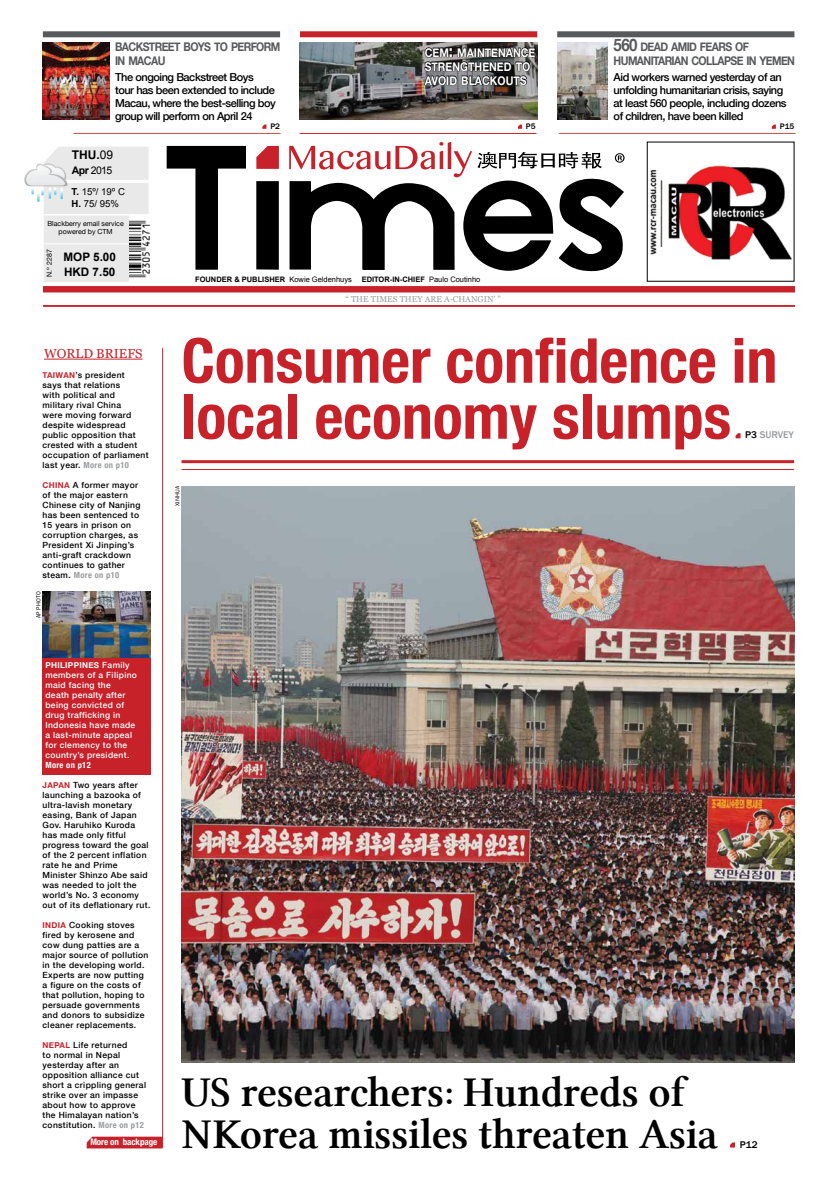
<style>
.page{position:relative;width:837px;height:1191px;background:#fff}
.page>*{position:absolute;margin:0;border:0;box-sizing:border-box;transform-origin:0 0}
.t1{font:700 condensed 62px/56px "Helvetica Neue";color:#c7212a}
.t2{font:43px/42px "Lin Libertine Z";letter-spacing:-.01em;color:#000}
.t3{font:13px "Georgia";color:#c7212a}
.t4{font:700 12px/14px "Helvetica Neue";letter-spacing:-.055em;color:#58595b;scale:.88 1}
.t5{font:700 12px/14px "Helvetica Neue";color:#fff;scale:.88 1}
.t6{font:700 12px "Arial";color:#000}
.t7{font:700 11.7px/15.3px "Arial";color:#000}
.t8{font:500 11px/13px "Helvetica Neue";letter-spacing:-.04em;color:#000}
.t9{font:10.5px "Arial";color:#000}
.t10{font:500 10px "Franklin Gothic";color:#999b9e}
.t11{font:500 10px "Franklin Gothic";color:#000}
.t12{font:9.6px/12.1px "Arial";color:#000}
.t13{font:700 condensed 9px "Helvetica Neue";letter-spacing:-.01em;color:#fff}
.t14{font:500 8.5px/10px "Helvetica Neue";letter-spacing:.04em;color:#000}
.t15{font:500 8.5px/10px "Helvetica Neue";letter-spacing:.04em;color:#fff}
.t16{font:8.5px "Georgia";color:#999b9e}
.t17{font:700 condensed 8.5px "Helvetica Neue";letter-spacing:.04em;color:#fff}
.t18{font:500 8.2px "Franklin Gothic";color:#000}
.t19{font:700 8.1px "Helvetica Neue";letter-spacing:.04em;color:#fff}
.t20{font:700 7.5px "Arial";color:#000}
.t21{font:7px/8px "Helvetica Neue";color:#000;text-align:center}
.t22{font:6px "Franklin Gothic";letter-spacing:.025em;color:#000}
.s1{font-size:17.1px}
.s2{font-weight:400}
.s3{font-weight:700}
.s4{font-weight:700;font-size:8.1px;color:#c7212a}
.s5{font-weight:700;font-stretch:condensed;color:#999b9e}
.s6{font-weight:500;font-size:8.5px}
.s7{color:#000}
</style>
<div class="page">
<svg style="left:167px;top:146px;width:79px;height:124px"></svg>
<svg style="left:256px;top:181px;width:23px;height:89px;background:#060606"></svg>
<svg style="left:289px;top:142px;width:335px;height:129px"></svg>
<svg style="left:256px;top:146px;width:23px;height:23px"></svg>
<div style="left:43px;top:286px;width:751px;height:6px;background:#c7212a"></div>
<hr style="left:43px;top:305px;width:751px;height:1px;background:#c7212a">
<img style="left:148px;top:224px;width:1px;height:50px">
<div style="left:43px;top:31px;width:237px;height:6px;background:#58595b"></div>
<div style="left:300px;top:31px;width:237px;height:6px;background:#c7212a"></div>
<div style="left:557px;top:31px;width:237px;height:6px;background:#58595b"></div>
<hr style="left:299px;top:133px;width:237px;height:1px;background:#c7212a">
<hr style="left:558px;top:133px;width:237px;height:1px;background:#d05544">
<hr style="left:74px;top:133px;width:206px;height:1px;background:#d05544">
<img style="left:181px;top:486px;width:612px;height:576px">
<div style="left:43px;top:607px;width:107px;height:167px;background:#c7212a"></div>
<svg style="left:771px;top:125px;width:4px;height:4px"></svg>
<img style="left:650px;top:165px;width:141px;height:95px">
<hr style="left:162px;top:348px;width:1px;height:799px;background:#c7212a">
<svg style="left:87px;top:1136px;width:75px;height:12px"></svg>
<hr style="left:181px;top:469px;width:612px;height:1px;background:#c7212a">
<hr style="left:181px;top:460px;width:612px;height:3px;background:#c7212a">
<img style="left:299px;top:42px;width:238px;height:77px">
<img style="left:43px;top:42px;width:66px;height:77px">
<img style="left:557px;top:42px;width:50px;height:77px">
<svg style="left:517px;top:125px;width:5px;height:4px"></svg>
<svg style="left:262px;top:125px;width:4px;height:4px"></svg>
<svg style="left:424px;top:47px;width:111px;height:39px;background:#3f3f40"></svg>
<img style="left:43px;top:591px;width:107px;height:66px">
<svg style="left:735px;top:433px;width:5px;height:5px"></svg>
<hr style="left:44px;top:359px;width:98px;height:1px;background:#c7212a">
<svg style="left:730px;top:1142px;width:4px;height:5px"></svg>
<svg style="left:24px;top:147px;width:124px;height:135px"></svg>
<h3 class="t4" style="left:115px;top:39px;width:189px">BACKSTREET BOYS TO PERFORM<br>IN MACAU</h3>
<h3 class="t4" style="left:613px;top:39px;width:208px"><span class="s1">560</span> DEAD AMID FEARS OF<br>HUMANITARIAN COLLAPSE IN YEMEN</h3>
<p class="t8" style="left:115px;top:70px;width:162px">The ongoing Backstreet Boys<br>tour has been extended to include<br>Macau, where the best-selling boy group will perform on April 24</p>
<p class="t8" style="left:613px;top:70px;width:174px">Aid workers warned yesterday of an unfolding humanitarian crisis, saying at least 560 people, including dozens of children, have been killed</p>
<h3 class="t5" style="left:424px;top:45px;width:127px">CEM<span class="s1">:</span> MAINTENANCE<br>STRENGTHENED TO<br>AVOID BLACKOUTS</h3>
<p class="t18" style="left:779px;top:121px;width:16px">P15</p>
<p class="t18" style="left:270px;top:121px;width:11px">P2</p>
<p class="t18" style="left:525px;top:121px;width:11px">P5</p>
<h3 class="t6" style="left:72px;top:147px;width:43px">THU.<span class="s2">09</span></h3>
<p class="t9" style="left:72px;top:163px;width:42px"><span class="s3">APR</span> 2015</p>
<p class="t12" style="left:72px;top:186px;width:55px"><span class="s3">T.</span> 15º/ 19º C<br><span class="s3">H.</span> 75/ 95%</p>
<p class="t21" style="left:47px;top:220px;width:78px">Blackberry email service powered by CTM</p>
<p class="t21" style="left:45px;top:277px;width:29px;rotate:-90deg">N.º 2287</p>
<h3 class="t7" style="left:63px;top:249px;width:54px">MOP 5.00<br>HKD 7.50</h3>
<h3 class="t3" style="left:44px;top:345px;width:100px">WORLD BRIEFS</h3>
<p class="t14" style="left:43px;top:370px;width:107px"><span class="s4">TAIWAN</span>’s president<br>says that relations<br>with political and<br>military rival China<br>were moving forward despite widespread public opposition that crested with a student occupation of parliament last year. <span class="s5">More on p10</span></p>
<p class="t14" style="left:43px;top:480px;width:99px"><span class="s4">CHINA</span> A former mayor of the major eastern<br>Chinese city of Nanjing has been sentenced to<br>15 years in prison on corruption charges, as<br>President Xi Jinping’s anti-graft crackdown continues to gather steam. <span class="s5">More on p10</span></p>
<p class="t22" style="left:35px;top:618px;width:28px;rotate:-90deg">ap photo</p>
<p class="t19" style="left:45px;top:660px;width:86px">PHILIPPINES <span class="s6">Family</span></p>
<p class="t15" style="left:45px;top:670px;width:93px">members of a Filipino maid facing the<br>death penalty after being convicted of drug trafficking in<br>Indonesia have made a last-minute appeal for clemency to the country’s president.</p>
<p class="t17" style="left:45px;top:760px;width:47px">More on p12</p>
<p class="t14" style="left:43px;top:780px;width:109px"><span class="s4">JAPAN</span> Two years after launching a bazooka of ultra-lavish monetary easing, Bank of Japan<br>Gov. Haruhiko Kuroda has made only fitful progress toward the goal of the 2 percent inflation rate he and Prime<br>Minister Shinzo Abe said was needed to jolt the world’s No. 3 economy out of its deflationary rut.</p>
<p class="t14" style="left:43px;top:920px;width:107px"><span class="s4">INDIA</span> Cooking stoves fired by kerosene and cow dung patties are a major source of pollution in the developing world.<br>Experts are now putting a figure on the costs of that pollution, hoping to persuade governments and donors to subsidize cleaner replacements.</p>
<p class="t14" style="left:43px;top:1040px;width:105px"><span class="s4">NEPAL</span> Life returned<br>to normal in Nepal yesterday after an opposition alliance cut short a crippling general strike over an impasse about how to approve the Himalayan nation’s constitution. <span class="s5">More on p12</span></p>
<p class="t13" style="left:90px;top:1136px;width:68px">More on backpage</p>
<p class="t20" style="left:195px;top:274px;width:158px">FOUNDER &amp; PUBLISHER <span class="s2">Kowie Geldenhuys</span></p>
<p class="t20" style="left:361px;top:274px;width:120px">EDITOR-IN-CHIEF <span class="s2">Paulo Coutinho</span></p>
<p class="t16" style="left:345px;top:294px;width:157px">“ THE TIMES THEY ARE A-CHANGIN’ ”</p>
<h1 class="t1" style="left:181px;top:332px;width:597px">Consumer confidence in local economy slumps</h1>
<p class="t10" style="left:745px;top:429px;width:50px"><span class="s7">P3</span> SURVEY</p>
<p class="t22" style="left:174px;top:506px;width:21px;rotate:-90deg">xinhua</p>
<h2 class="t2" style="left:181px;top:1072px;width:537px">US researchers: Hundreds of<br>NKorea missiles threaten Asia</h2>
<p class="t11" style="left:739px;top:1138px;width:19px">P12</p>
</div>
